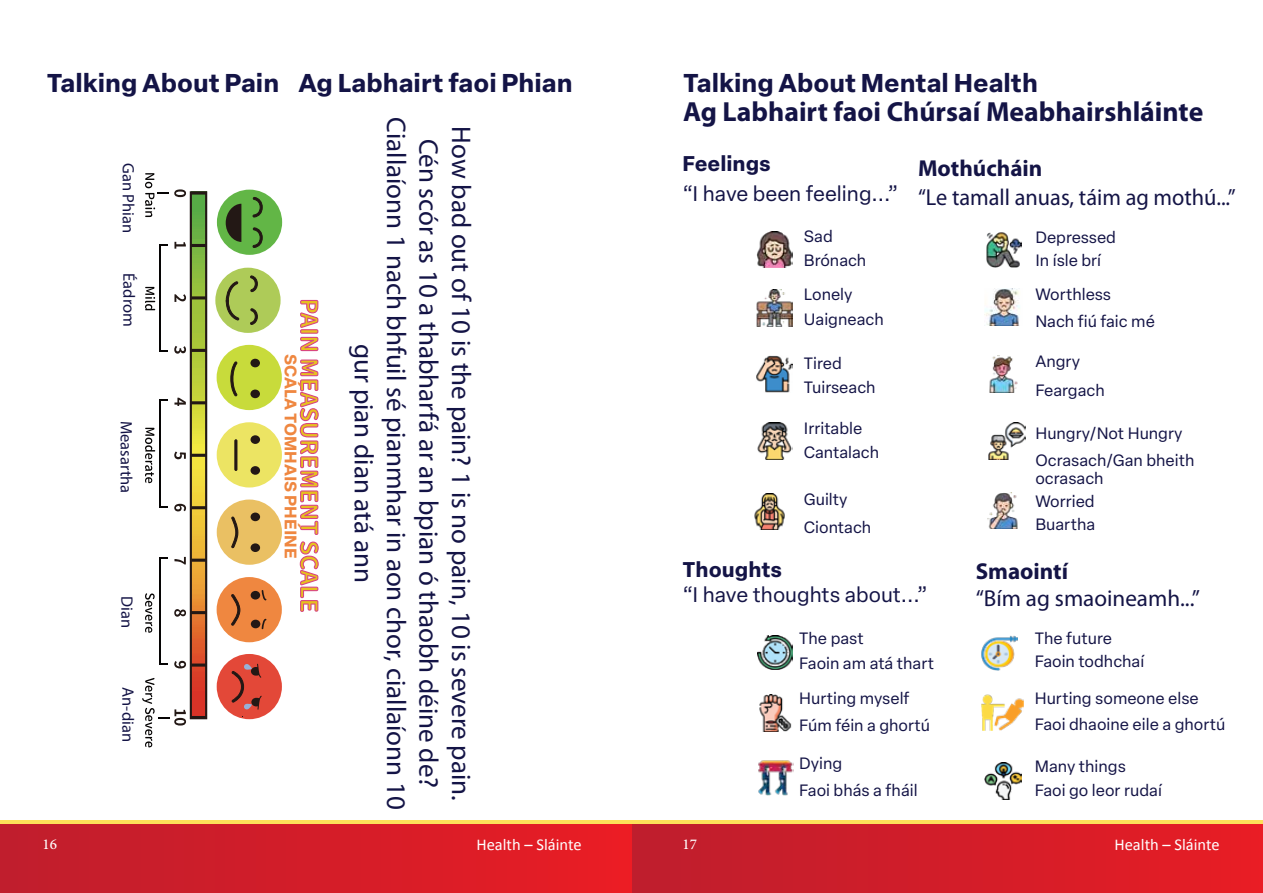
<style>
.page{position:relative;width:1263px;height:893px;background:#fff}
.page>*{position:absolute;margin:0;border:0;box-sizing:border-box;transform-origin:0 0}
.t1{font:700 27.75px "Myriad Pro";color:#141446}
.t2{font:27px/32.4px "Myriad Pro";color:#141446;text-align:center}
.t3{font:700 25.35px "Elza Text";color:#141446}
.t4{font:23.1px "Myriad Pro";color:#141446}
.t5{font:700 23.1px "Myriad Pro";color:#141446}
.t6{font:700 21px "Elza Text";color:#141446}
.t7{font:20.85px "Elza Text";color:#141446}
.t8{font:16.5px "Myriad Pro";color:#141446}
.t9{font:16.5px "Calibri";color:#fff}
.t10{font:700 16.5px "Elza Text";color:#ef8740}
.t11{font:16.2px/18.6px "Elza Text";color:#141446}
.t12{font:500 15px "Minion Pro";color:#fff}
</style>
<div class="page">
<div style="left:631px;top:821px;width:632px;height:72px;background:linear-gradient(to right,#fde05a,#fde05a)"></div>
<div style="left:0;top:821px;width:631px;height:72px;background:linear-gradient(to right,#fde05a,#fde05a)"></div>
<div style="left:631px;top:825px;width:632px;height:68px;background:linear-gradient(to right,#be1e2d,#e71d25)"></div>
<div style="left:0;top:825px;width:631px;height:68px;background:linear-gradient(to right,#bf1e2d,#e91d24)"></div>
<div style="left:217px;top:190px;width:65px;height:65px;background:#62b646;border-radius:50%"></div>
<svg style="left:226px;top:204px;width:15px;height:38px"></svg>
<svg style="left:253px;top:228px;width:10px;height:20px"></svg>
<svg style="left:253px;top:197px;width:10px;height:20px"></svg>
<div style="left:215px;top:268px;width:66px;height:65px;background:#aecb58;border-radius:50%"></div>
<svg style="left:226px;top:281px;width:13px;height:39px"></svg>
<svg style="left:250px;top:276px;width:8px;height:16px"></svg>
<svg style="left:250px;top:309px;width:8px;height:16px"></svg>
<div style="left:217px;top:345px;width:65px;height:65px;background:#c8db3b;border-radius:50%"></div>
<svg style="left:231px;top:362px;width:6px;height:34px"></svg>
<div style="left:250px;top:359px;width:10px;height:8px;background:#231815;border-radius:50%"></div>
<div style="left:250px;top:390px;width:10px;height:8px;background:#231815;border-radius:50%"></div>
<div style="left:217px;top:499px;width:65px;height:66px;background:#eac063;border-radius:50%"></div>
<div style="left:251px;top:513px;width:9px;height:8px;background:#231815;border-radius:50%"></div>
<div style="left:251px;top:543px;width:9px;height:9px;background:#231815;border-radius:50%"></div>
<svg style="left:231px;top:516px;width:7px;height:32px"></svg>
<div style="left:217px;top:654px;width:65px;height:65px;background:#e34838;border-radius:50%"></div>
<svg style="left:232px;top:655px;width:30px;height:55px"></svg>
<div style="left:217px;top:422px;width:65px;height:65px;background:#ece463;border-radius:50%"></div>
<div style="left:251px;top:435px;width:9px;height:9px;background:#231815;border-radius:50%"></div>
<div style="left:251px;top:466px;width:9px;height:9px;background:#231815;border-radius:50%"></div>
<div style="left:235px;top:440px;width:2px;height:31px;border:1px solid #221714"></div>
<div style="left:217px;top:577px;width:65px;height:65px;background:#ef8740;border-radius:50%"></div>
<svg style="left:231px;top:594px;width:9px;height:32px"></svg>
<svg style="left:262px;top:590px;width:4px;height:10px"></svg>
<svg style="left:262px;top:619px;width:4px;height:10px"></svg>
<div style="left:251px;top:591px;width:9px;height:8px;background:#231815;border-radius:50%"></div>
<div style="left:251px;top:620px;width:9px;height:8px;background:#231815;border-radius:50%"></div>
<svg style="left:300px;top:300px;width:18px;height:51px"></svg>
<svg style="left:300px;top:359px;width:19px;height:176px"></svg>
<svg style="left:300px;top:541px;width:19px;height:71px"></svg>
<svg style="left:142px;top:173px;width:65px;height:574px"></svg>
<img style="left:989px;top:356px;width:29px;height:36px">
<img style="left:987px;top:492px;width:31px;height:36px">
<img style="left:986px;top:232px;width:36px;height:35px">
<img style="left:754px;top:493px;width:31px;height:37px">
<img style="left:988px;top:422px;width:38px;height:37px">
<img style="left:757px;top:423px;width:35px;height:36px">
<img style="left:756px;top:290px;width:36px;height:36px">
<img style="left:756px;top:231px;width:36px;height:36px">
<img style="left:756px;top:356px;width:36px;height:36px">
<img style="left:985px;top:288px;width:35px;height:37px">
<img style="left:758px;top:760px;width:35px;height:36px">
<img style="left:981px;top:635px;width:36px;height:36px">
<img style="left:985px;top:763px;width:37px;height:36px">
<img style="left:757px;top:635px;width:35px;height:35px">
<img style="left:759px;top:694px;width:33px;height:37px">
<img style="left:981px;top:694px;width:43px;height:37px">
<h3 class="t3" style="left:47px;top:63px;width:527px">Talking About Pain Ag Labhairt faoi Phian</h3>
<p class="t8" style="left:139px;top:163px;width:72px;rotate:90deg">Gan Phian</p>
<p class="t8" style="left:139px;top:273px;width:55px;rotate:90deg">Éadrom</p>
<p class="t8" style="left:136px;top:421px;width:74px;rotate:90deg">Measartha</p>
<p class="t8" style="left:137px;top:596px;width:33px;rotate:90deg">Dian</p>
<p class="t8" style="left:138px;top:687px;width:56px;rotate:90deg">An-dian</p>
<p class="t10" style="left:303px;top:354px;width:205px;rotate:90deg">SCÁLA TOMHAIS PHÉINE</p>
<h2 class="t2" style="left:478px;top:117px;width:694px;rotate:90deg">How bad out of 10 is the pain? 1 is no pain, 10 is severe pain.<br>Cén scór as 10 a thabharfá ar an bpian ó thaobh déine de?<br>Ciallaíonn 1 nach bhfuil sé pianmhar in aon chor, ciallaíonn 10 gur pian dian atá ann</h2>
<h3 class="t3" style="left:683px;top:63px;width:356px">Talking About Mental Health</h3>
<h1 class="t1" style="left:683px;top:93px;width:522px">Ag Labhairt faoi Chúrsaí Meabhairshláinte</h1>
<h3 class="t5" style="left:918px;top:153px;width:126px">Mothúcháin</h3>
<h3 class="t4" style="left:918px;top:183px;width:319px">“Le tamall anuas, táim ag mothú...”</h3>
<p class="t11" style="left:804px;top:226px;width:30px">Sad</p>
<p class="t6" style="left:683px;top:147px;width:90px">Feelings</p>
<p class="t7" style="left:683px;top:179px;width:217px">“I have been feeling...”</p>
<p class="t11" style="left:1035px;top:227px;width:82px">Depressed</p>
<p class="t11" style="left:804px;top:250px;width:64px">Brónach</p>
<p class="t11" style="left:1035px;top:250px;width:67px">In ísle brí</p>
<p class="t11" style="left:804px;top:284px;width:50px">Lonely</p>
<p class="t11" style="left:1035px;top:284px;width:77px">Worthless</p>
<p class="t11" style="left:804px;top:309px;width:81px">Uaigneach</p>
<p class="t11" style="left:1035px;top:311px;width:121px">Nach fiú faic mé</p>
<p class="t11" style="left:804px;top:353px;width:39px">Tired</p>
<p class="t11" style="left:1035px;top:351px;width:46px">Angry</p>
<p class="t11" style="left:804px;top:377px;width:73px">Tuirseach</p>
<p class="t11" style="left:1035px;top:380px;width:71px">Feargach</p>
<p class="t11" style="left:804px;top:418px;width:60px">Irritable</p>
<p class="t11" style="left:804px;top:442px;width:77px">Cantalach</p>
<p class="t11" style="left:804px;top:489px;width:45px">Guilty</p>
<p class="t11" style="left:1035px;top:423px;width:149px">Hungry/Not Hungry</p>
<p class="t11" style="left:1035px;top:450px;width:161px">Ocrasach/Gan bheith ocrasach</p>
<p class="t11" style="left:1035px;top:491px;width:61px">Worried</p>
<p class="t11" style="left:804px;top:517px;width:69px">Ciontach</p>
<p class="t11" style="left:1035px;top:514px;width:61px">Buartha</p>
<p class="t6" style="left:682px;top:553px;width:101px">Thoughts</p>
<p class="t7" style="left:682px;top:579px;width:247px">“I have thoughts about...”</p>
<p class="t11" style="left:799px;top:628px;width:66px">The past</p>
<h3 class="t5" style="left:976px;top:556px;width:94px">Smaointí</h3>
<h3 class="t4" style="left:976px;top:584px;width:226px">“Bím ag smaoineamh...”</h3>
<p class="t11" style="left:1035px;top:628px;width:79px">The future</p>
<p class="t11" style="left:799px;top:653px;width:136px">Faoin am atá thart</p>
<p class="t11" style="left:1035px;top:651px;width:111px">Faoin todhchaí</p>
<p class="t11" style="left:799px;top:688px;width:112px">Hurting myself</p>
<p class="t11" style="left:1035px;top:688px;width:166px">Hurting someone else</p>
<p class="t11" style="left:799px;top:715px;width:132px">Fúm féin a ghortú</p>
<p class="t11" style="left:1035px;top:714px;width:192px">Faoi dhaoine eile a ghortú</p>
<p class="t11" style="left:799px;top:754px;width:45px">Dying</p>
<p class="t11" style="left:1035px;top:756px;width:93px">Many things</p>
<p class="t11" style="left:799px;top:781px;width:120px">Faoi bhás a fháil</p>
<p class="t11" style="left:1035px;top:781px;width:129px">Faoi go leor rudaí</p>
<p class="t12" style="left:43px;top:834px;width:16px">16</p>
<p class="t9" style="left:476px;top:834px;width:107px">Health – Sláinte</p>
<p class="t12" style="left:682px;top:834px;width:16px">17</p>
<p class="t9" style="left:1114px;top:834px;width:107px">Health – Sláinte</p>
</div>
